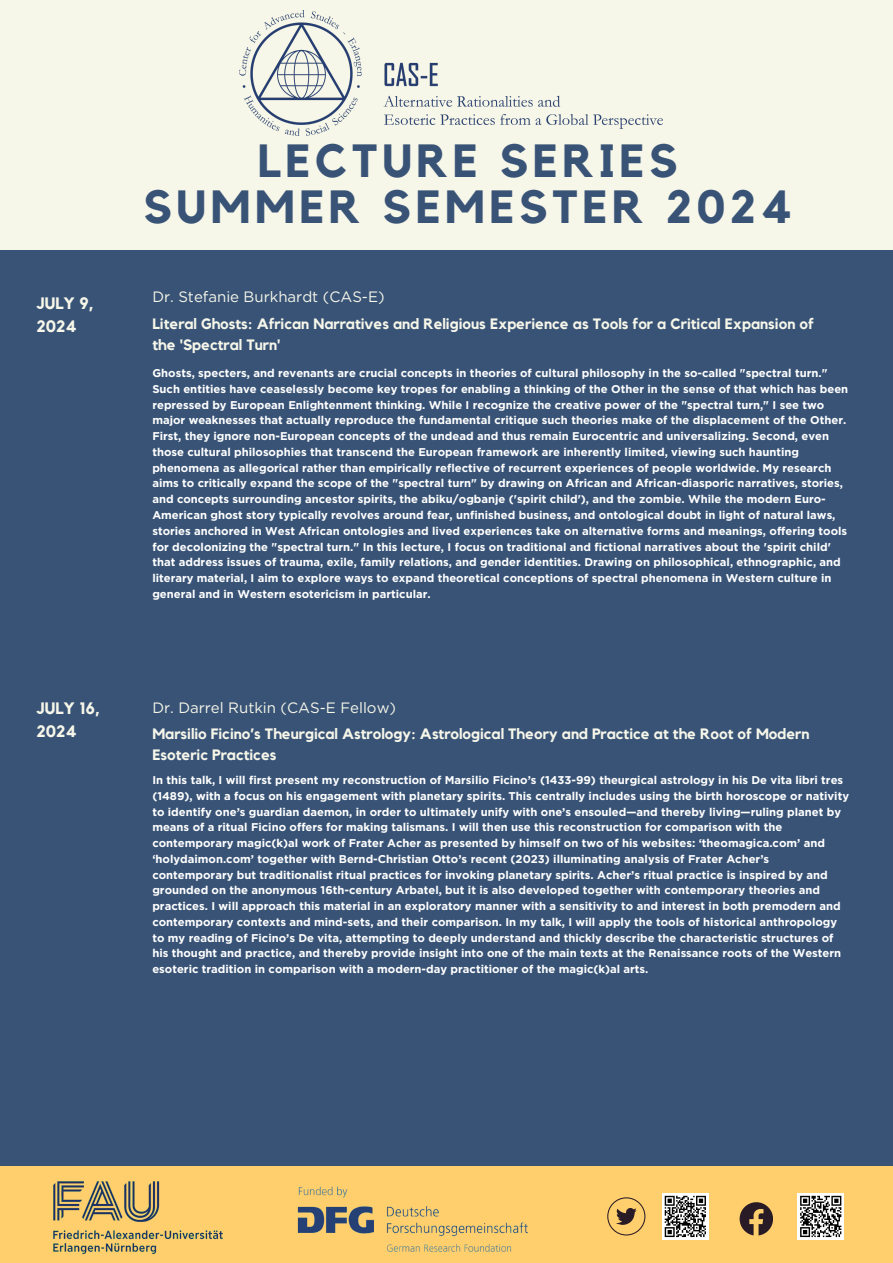
<style>
.page{position:relative;width:893px;height:1263px;background:#385376}
.page>*{position:absolute;margin:0;border:0;box-sizing:border-box;transform-origin:0 0}
.t1{font:700 46.35px/45.6px "Kollektif";letter-spacing:.1em;color:#385376;text-align:center}
.t2{font:700 16.5px/23.1px "Kollektif";color:#f6f6e9}
.t3{font:700 15px/20.9px "Kollektif";color:#f6f6e9}
.t4{font:15px "Gotham";color:#f6f6e9}
.t5{font:700 11.25px/15.8px "Gotham";color:#fff}
</style>
<div class="page">
<div style="left:0;top:0;width:893px;height:250px;background:#f6f6e9"></div>
<div style="left:0;top:1166px;width:893px;height:97px;background:#ffce6d"></div>
<img style="left:297px;top:1186px;width:231px;height:66px">
<img style="left:53px;top:1181px;width:170px;height:74px">
<svg style="left:607px;top:1197px;width:38px;height:38px"></svg>
<svg style="left:739px;top:1202px;width:34px;height:33px"></svg>
<div style="left:662px;top:1193px;width:47px;height:47px;background:#fff"></div>
<svg style="left:664px;top:1195px;width:42px;height:43px"></svg>
<div style="left:797px;top:1193px;width:47px;height:47px;background:#fff"></div>
<svg style="left:800px;top:1195px;width:42px;height:43px"></svg>
<img style="left:240px;top:10px;width:422px;height:126px">
<h3 class="t2" style="left:37px;top:292px;width:59px">JULY 9,<br>2024</h3>
<p class="t2" style="left:37px;top:697px;width:65px">JULY 16,<br>2024</p>
<h4 class="t1" style="left:143px;top:140px;width:650px">LECTURE SERIES<br>SUMMER SEMESTER 2024</h4>
<h2 class="t4" style="left:152px;top:288px;width:234px">Dr. Stefanie Burkhardt (CAS-E)</h2>
<p class="t3" style="left:152px;top:314px;width:663px">Literal Ghosts: African Narratives and Religious Experience as Tools for a Critical Expansion of the 'Spectral Turn'</p>
<h4 class="t5" style="left:152px;top:365px;width:697px">Ghosts, specters, and revenants are crucial concepts in theories of cultural philosophy in the so-called "spectral turn." Such entities have ceaselessly become key tropes for enabling a thinking of the Other in the sense of that which has been repressed by European Enlightenment thinking. While I recognize the creative power of the "spectral turn," I see two major weaknesses that actually reproduce the fundamental critique such theories make of the displacement of the Other.<br>First, they ignore non-European concepts of the undead and thus remain Eurocentric and universalizing. Second, even those cultural philosophies that transcend the European framework are inherently limited, viewing such haunting phenomena as allegorical rather than empirically reflective of recurrent experiences of people worldwide. My research aims to critically expand the scope of the "spectral turn" by drawing on African and African-diasporic narratives, stories, and concepts surrounding ancestor spirits, the abiku/ogbanje ('spirit child'), and the zombie. While the modern Euro-American ghost story typically revolves around fear, unfinished business, and ontological doubt in light of natural laws, stories anchored in West African ontologies and lived experiences take on alternative forms and meanings, offering tools for decolonizing the "spectral turn." In this lecture, I focus on traditional and fictional narratives about the 'spirit child' that address issues of trauma, exile, family relations, and gender identities. Drawing on philosophical, ethnographic, and literary material, I aim to explore ways to expand theoretical conceptions of spectral phenomena in Western culture in general and in Western esotericism in particular.</h4>
<h3 class="t4" style="left:152px;top:698px;width:245px">Dr. Darrel Rutkin (CAS-E Fellow)</h3>
<p class="t3" style="left:152px;top:724px;width:658px">Marsilio Ficino’s Theurgical Astrology: Astrological Theory and Practice at the Root of Modern<br>Esoteric Practices</p>
<p class="t5" style="left:152px;top:772px;width:698px">In this talk, I will first present my reconstruction of Marsilio Ficino’s (1433-99) theurgical astrology in his De vita libri tres (1489), with a focus on his engagement with planetary spirits. This centrally includes using the birth horoscope or nativity to identify one’s guardian daemon, in order to ultimately unify with one’s ensouled—and thereby living—ruling planet by means of a ritual Ficino offers for making talismans. I will then use this reconstruction for comparison with the contemporary magic(k)al work of Frater Acher as presented by himself on two of his websites: ‘theomagica.com’ and ‘holydaimon.com’ together with Bernd-Christian Otto’s recent (2023) illuminating analysis of Frater Acher’s contemporary but traditionalist ritual practices for invoking planetary spirits. Acher’s ritual practice is inspired by and grounded on the anonymous 16th-century Arbatel, but it is also developed together with contemporary theories and practices. I will approach this material in an exploratory manner with a sensitivity to and interest in both premodern and contemporary contexts and mind-sets, and their comparison. In my talk, I will apply the tools of historical anthropology to my reading of Ficino’s De vita, attempting to deeply understand and thickly describe the characteristic structures of his thought and practice, and thereby provide insight into one of the main texts at the Renaissance roots of the Western esoteric tradition in comparison with a modern-day practitioner of the magic(k)al arts.</p>
</div>
